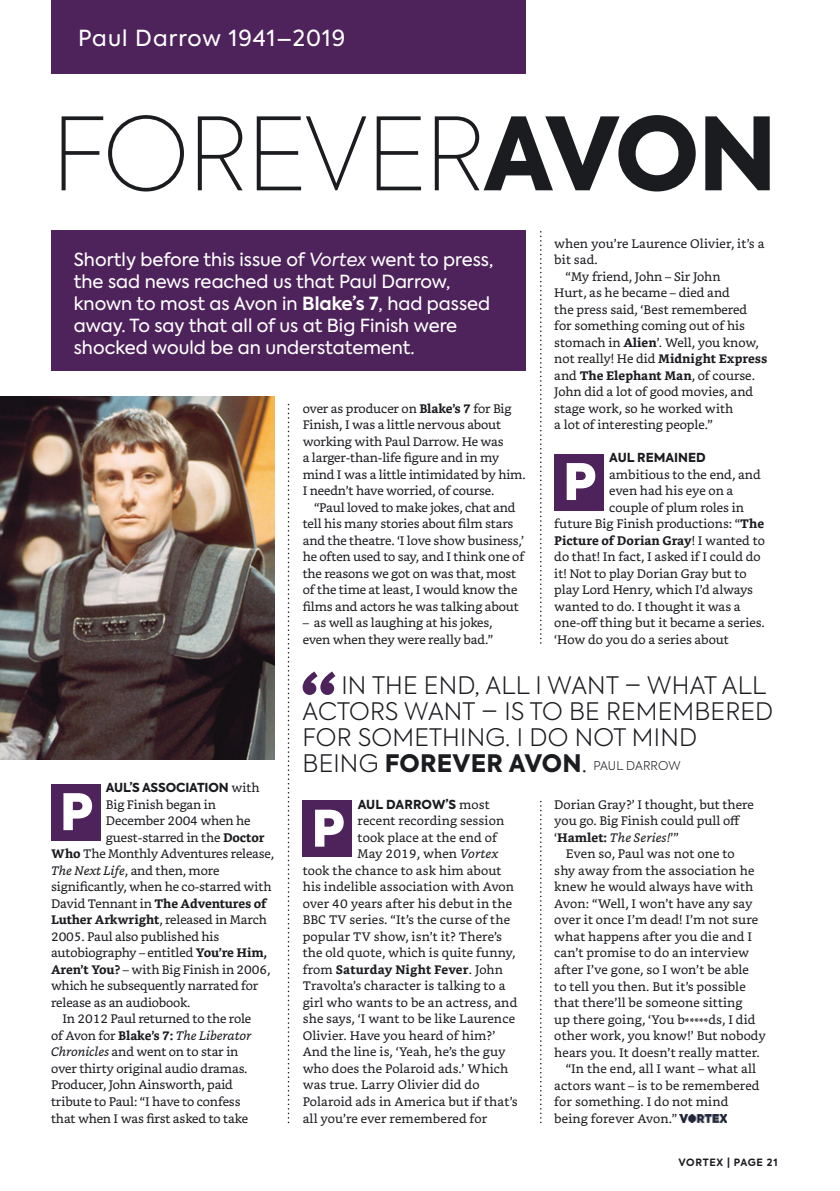
<style>
.page{position:relative;width:840px;height:1191px;background:#fff}
.page>*{position:absolute;margin:0;border:0;box-sizing:border-box;transform-origin:0 0}
.t1{font:100 100px "Axiforma";letter-spacing:-.02em;color:#1b1c20}
.t2{font:900 50px "Axiforma";color:#fff}
.t3{font:300 24px/26px "Axiforma";letter-spacing:.01em;color:#1b1c20}
.t4{font:22px "Axiforma";letter-spacing:.05em;color:#fff}
.t5{font:18px/22px "Axiforma";color:#fff}
.t6{font:12.4px/16.6px "Bookerly";color:#1b1c20}
.t7{font:700 12.4px "Bookerly";color:#1b1c20}
.t8{font:italic 12.4px "Bookerly";letter-spacing:-.01em;color:#1b1c20}
.t9{font:800 12.4px "Axiforma";letter-spacing:-.01em;color:#1b1c20}
.t10{font:700 10px "Axiforma";letter-spacing:.07em;color:#1b1c20}
.s1{font-weight:800}
.s2{font-style:italic}
.s3{font-weight:700}
.s4{font-weight:400}
.s5{font-family:"Bookerly";font-weight:400}
.s6{font-style:normal}
.s7{font-weight:700;font-style:normal}
.s8{font-size:12px}
</style>
<div class="page">
<div style="left:51px;top:784px;width:49px;height:56px;background:#4e225b"></div>
<div style="left:554px;top:454px;width:49px;height:56px;background:#4e225b"></div>
<div style="left:51px;top:230px;width:474px;height:141px;background:#4e225b"></div>
<div style="left:51px;top:0;width:474px;height:73px;background:#4e225b"></div>
<svg style="left:287px;top:404px;width:2px;height:719px"></svg>
<img style="left:0;top:396px;width:274px;height:363px">
<svg style="left:540px;top:231px;width:1px;height:412px"></svg>
<svg style="left:302px;top:671px;width:33px;height:24px"></svg>
<div style="left:302px;top:800px;width:49px;height:57px;background:#4e225b"></div>
<img style="left:679px;top:1114px;width:47px;height:8px">
<svg style="left:540px;top:801px;width:1px;height:322px"></svg>
<h3 class="t4" style="left:78px;top:24px;width:269px">Paul Darrow 1941–2019</h3>
<h1 class="t1" style="left:51px;top:90px;width:727px">FOREVER<span class="s1">AVON</span></h1>
<h3 class="t5" style="left:74px;top:248px;width:421px">Shortly before this issue of <span class="s2">Vortex</span> went to press, the sad news reached us that Paul Darrow, known to most as Avon in <span class="s3">Blake’s 7</span>, had passed away. To say that all of us at Big Finish were shocked would be an understatement.</h3>
<p class="t6" style="left:302px;top:400px;width:224px">over as producer on <span class="s3">Blake’s 7</span> for Big Finish, I was a little nervous about working with Paul Darrow. He was<br>a larger-than-life figure and in my mind I was a little intimidated by him.<br>I needn’t have worried, of course.</p>
<p class="t6" style="left:302px;top:499px;width:223px;text-indent:11px">“Paul loved to make jokes, chat and tell his many stories about film stars and the theatre. ‘I love show business,’ he often used to say, and I think one of the reasons we got on was that, most of the time at least, I would know the films and actors he was talking about</p>
<p class="t6" style="left:302px;top:615px;width:192px">– as well as laughing at his jokes, even when they were really bad.”</p>
<p class="t6" style="left:554px;top:235px;width:211px">when you’re Laurence Olivier, it’s a</p>
<p class="t6" style="left:554px;top:252px;width:45px">bit sad.</p>
<p class="t6" style="left:565px;top:268px;width:156px">“My friend, John – Sir John</p>
<p class="t6" style="left:554px;top:285px;width:177px">Hurt, as he became – died and</p>
<p class="t6" style="left:554px;top:301px;width:194px">the press said, ‘Best remembered</p>
<p class="t6" style="left:554px;top:318px;width:192px">for something coming out of his</p>
<p class="t6" style="left:554px;top:334px;width:206px">stomach in <span class="s3">Alien</span>’. Well, you know,</p>
<p class="t6" style="left:554px;top:351px;width:214px">not really! He did <span class="s3">Midnight Express</span></p>
<p class="t7" style="left:554px;top:368px;width:202px"><span class="s4">and</span> The Elephant Man<span class="s4">, of course.</span></p>
<p class="t6" style="left:554px;top:384px;width:200px">John did a lot of good movies, and</p>
<p class="t6" style="left:554px;top:400px;width:180px">stage work, so he worked with</p>
<p class="t6" style="left:554px;top:417px;width:160px">a lot of interesting people.”</p>
<h2 class="t2" style="left:562px;top:446px;width:35px">P</h2>
<p class="t9" style="left:609px;top:449px;width:98px">AUL REMAINED</p>
<p class="t6" style="left:609px;top:466px;width:153px">ambitious to the end, and</p>
<p class="t6" style="left:609px;top:482px;width:126px">even had his eye on a</p>
<p class="t6" style="left:609px;top:499px;width:136px">couple of plum roles in</p>
<p class="t6" style="left:554px;top:515px;width:211px">future Big Finish productions: “<span class="s3">The</span></p>
<p class="t7" style="left:554px;top:533px;width:212px">Picture of Dorian Gray<span class="s4">! I wanted to</span></p>
<p class="t6" style="left:554px;top:548px;width:208px">do that! In fact, I asked if I could do</p>
<p class="t6" style="left:554px;top:565px;width:194px">it! Not to play Dorian Gray but to</p>
<p class="t6" style="left:554px;top:581px;width:200px">play Lord Henry, which I’d always</p>
<p class="t6" style="left:554px;top:598px;width:188px">wanted to do. I thought it was a</p>
<p class="t6" style="left:554px;top:614px;width:212px">one-off thing but it became a series.</p>
<p class="t6" style="left:554px;top:631px;width:176px">‘How do you do a series about</p>
<p class="t9" style="left:106px;top:779px;width:155px">AUL’S ASSOCIATION <span class="s5">with</span></p>
<p class="t6" style="left:106px;top:796px;width:111px">Big Finish began in</p>
<p class="t6" style="left:106px;top:812px;width:146px">December 2004 when he</p>
<p class="t6" style="left:106px;top:829px;width:160px">guest-starred in the <span class="s3">Doctor</span></p>
<p class="t6" style="left:51px;top:845px;width:224px"><span class="s3">Who</span> The Monthly Adventures release,</p>
<p class="t6" style="left:51px;top:862px;width:170px"><span class="s2">The Next Life</span>, and then, more</p>
<p class="t6" style="left:51px;top:878px;width:222px">significantly, when he co-starred with</p>
<p class="t7" style="left:51px;top:896px;width:217px"><span class="s4">David Tennant in</span> The Adventures of</p>
<p class="t6" style="left:51px;top:911px;width:217px"><span class="s3">Luther Arkwright</span>, released in March</p>
<p class="t6" style="left:51px;top:928px;width:170px">2005. Paul also published his</p>
<p class="t6" style="left:51px;top:944px;width:217px">autobiography – entitled <span class="s3">You’re Him,</span></p>
<p class="t6" style="left:51px;top:961px;width:221px"><span class="s3">Aren’t You?</span> – with Big Finish in 2006,</p>
<p class="t6" style="left:51px;top:977px;width:209px">which he subsequently narrated for</p>
<p class="t6" style="left:51px;top:994px;width:141px">release as an audiobook.</p>
<p class="t6" style="left:62px;top:1010px;width:190px">In 2012 Paul returned to the role</p>
<p class="t8" style="left:51px;top:1028px;width:202px"><span class="s6">of Avon for</span> <span class="s7">Blake’s 7:</span> The Liberator</p>
<p class="t6" style="left:51px;top:1043px;width:189px"><span class="s2">Chronicles</span> and went on to star in</p>
<p class="t6" style="left:51px;top:1060px;width:198px">over thirty original audio dramas.</p>
<p class="t6" style="left:51px;top:1076px;width:183px">Producer, John Ainsworth, paid</p>
<p class="t6" style="left:51px;top:1093px;width:191px">tribute to Paul: “I have to confess</p>
<p class="t6" style="left:51px;top:1110px;width:198px">that when I was first asked to take</p>
<h2 class="t2" style="left:60px;top:776px;width:35px">P</h2>
<h3 class="t3" style="left:302px;top:672px;width:471px;text-indent:39px">IN THE END, ALL I WANT – WHAT ALL<br>ACTORS WANT – IS TO BE REMEMBERED<br>FOR SOMETHING. I DO NOT MIND<br>BEING <span class="s1">FOREVER AVON</span>. <span class="s8">PAUL DARROW</span></h3>
<h2 class="t2" style="left:311px;top:793px;width:35px">P</h2>
<p class="t9" style="left:357px;top:795px;width:134px">AUL DARROW’S <span class="s5">most</span></p>
<p class="t6" style="left:357px;top:812px;width:148px">recent recording session</p>
<p class="t6" style="left:357px;top:829px;width:141px">took place at the end of</p>
<p class="t6" style="left:357px;top:845px;width:142px">May 2019, when <span class="s2">Vortex</span></p>
<p class="t6" style="left:302px;top:862px;width:200px">took the chance to ask him about</p>
<p class="t6" style="left:302px;top:878px;width:213px">his indelible association with Avon</p>
<p class="t6" style="left:302px;top:895px;width:211px">over 40 years after his debut in the</p>
<p class="t6" style="left:302px;top:911px;width:209px">BBC TV series. “It’s the curse of the</p>
<p class="t6" style="left:302px;top:928px;width:201px">popular TV show, isn’t it? There’s</p>
<p class="t6" style="left:302px;top:944px;width:214px">the old quote, which is quite funny,</p>
<p class="t7" style="left:302px;top:962px;width:202px"><span class="s4">from</span> Saturday Night Fever<span class="s4">. John</span></p>
<p class="t6" style="left:302px;top:977px;width:204px">Travolta’s character is talking to a</p>
<p class="t6" style="left:302px;top:994px;width:216px">girl who wants to be an actress, and</p>
<p class="t6" style="left:302px;top:1010px;width:214px">she says, ‘I want to be like Laurence</p>
<p class="t6" style="left:302px;top:1027px;width:194px">Olivier. Have you heard of him?’</p>
<p class="t6" style="left:302px;top:1043px;width:204px">And the line is, ‘Yeah, he’s the guy</p>
<p class="t6" style="left:302px;top:1060px;width:207px">who does the Polaroid ads.’ Which</p>
<p class="t6" style="left:302px;top:1076px;width:178px">was true. Larry Olivier did do</p>
<p class="t6" style="left:302px;top:1093px;width:216px">Polaroid ads in America but if that’s</p>
<p class="t6" style="left:302px;top:1110px;width:186px">all you’re ever remembered for</p>
<p class="t6" style="left:554px;top:796px;width:201px">Dorian Gray?’ I thought, but there</p>
<p class="t6" style="left:554px;top:813px;width:187px">you go. Big Finish could pull off</p>
<p class="t8" style="left:554px;top:830px;width:126px"><span class="s6">‘</span><span class="s7">Hamlet:</span> The Series!<span class="s6">’”</span></p>
<p class="t6" style="left:565px;top:846px;width:170px">Even so, Paul was not one to</p>
<p class="t6" style="left:554px;top:862px;width:201px">shy away from the association he</p>
<p class="t6" style="left:554px;top:879px;width:200px">knew he would always have with</p>
<p class="t6" style="left:554px;top:895px;width:199px">Avon: “Well, I won’t have any say</p>
<p class="t6" style="left:554px;top:912px;width:205px">over it once I’m dead! I’m not sure</p>
<p class="t6" style="left:554px;top:928px;width:199px">what happens after you die and I</p>
<p class="t6" style="left:554px;top:945px;width:196px">can’t promise to do an interview</p>
<p class="t6" style="left:554px;top:961px;width:196px">after I’ve gone, so I won’t be able</p>
<p class="t6" style="left:554px;top:978px;width:193px">to tell you then. But it’s possible</p>
<p class="t6" style="left:554px;top:994px;width:190px">that there’ll be someone sitting</p>
<p class="t6" style="left:554px;top:1011px;width:203px">up there going, ‘You b*****ds, I did</p>
<p class="t6" style="left:554px;top:1027px;width:213px">other work, you know!’ But nobody</p>
<p class="t6" style="left:554px;top:1044px;width:207px">hears you. It doesn’t really matter.</p>
<p class="t6" style="left:565px;top:1060px;width:192px">“In the end, all I want – what all</p>
<p class="t6" style="left:554px;top:1077px;width:207px">actors want – is to be remembered</p>
<p class="t6" style="left:554px;top:1093px;width:176px">for something. I do not mind</p>
<p class="t6" style="left:554px;top:1110px;width:124px">being forever Avon.”</p>
<p class="t10" style="left:678px;top:1155px;width:100px">VORTEX | PAGE 21</p>
</div>
